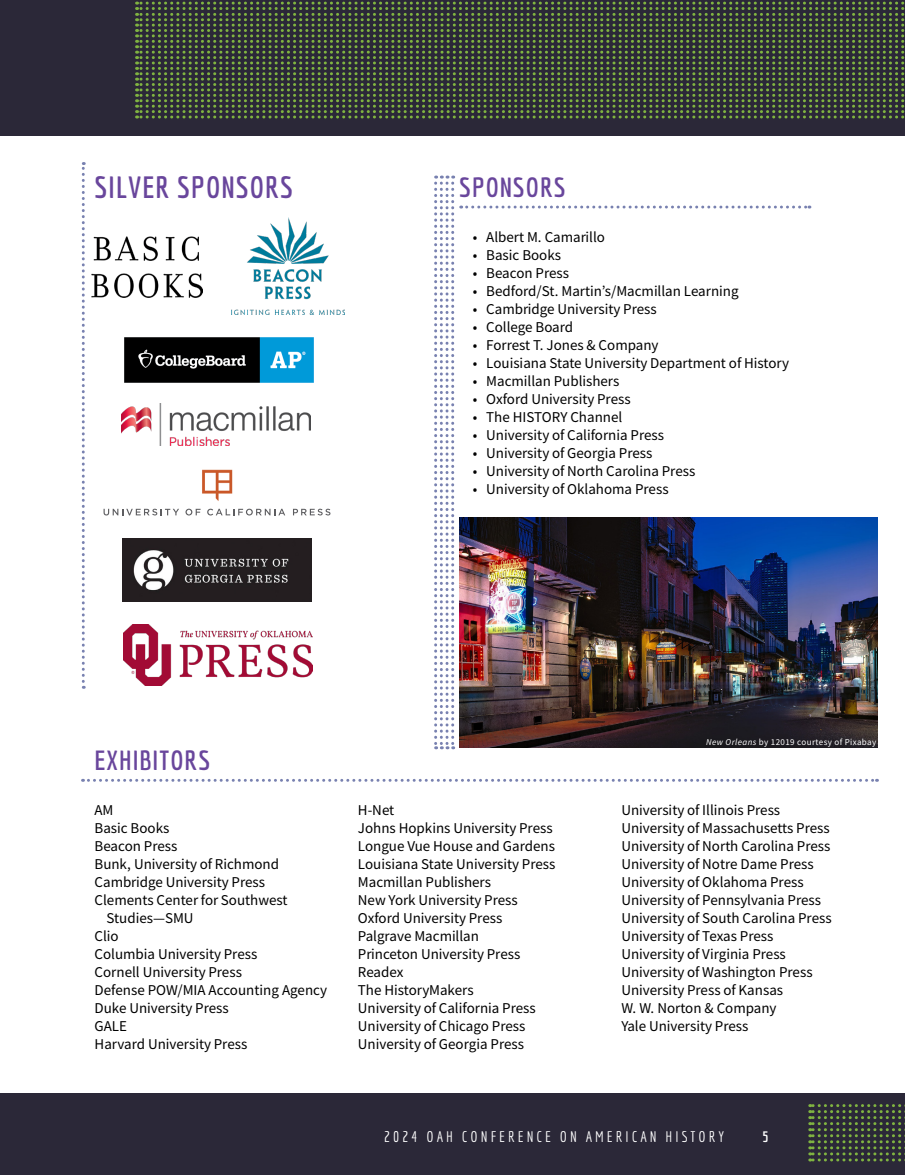
<style>
.page{position:relative;width:905px;height:1175px;background:#fff}
.page>*{position:absolute;margin:0;border:0;box-sizing:border-box;transform-origin:0 0}
.t1{font:700 30px "Economica";letter-spacing:.04em;color:#69469c}
.t2{font:700 27px "Economica";letter-spacing:.04em;color:#69469c}
.t3{font:15px/18px "Source Sans Variable";color:#000}
.t4{font:15px "Economica";letter-spacing:.2em;color:#fff}
.t5{font:700 15px "Economica";color:#fff}
.t6{font:9px "Source Sans Variable";letter-spacing:.04em;color:#fff}
.s1{font-style:italic}
</style>
<div class="page">
<svg style="left:434px;top:176px;width:20px;height:573px"></svg>
<svg style="left:82px;top:162px;width:3px;height:526px"></svg>
<svg style="left:82px;top:779px;width:795px;height:2px"></svg>
<svg style="left:460px;top:205px;width:350px;height:3px"></svg>
<div style="left:0;top:0;width:904px;height:135px;background:#2b2838"></div>
<svg style="left:136px;top:2px;width:768px;height:116px"></svg>
<img style="left:122px;top:403px;width:188px;height:43px">
<img style="left:202px;top:469px;width:31px;height:32px">
<img style="left:92px;top:236px;width:111px;height:61px">
<img style="left:231px;top:218px;width:114px;height:97px">
<img style="left:124px;top:338px;width:189px;height:44px">
<svg style="left:104px;top:508px;width:75px;height:7px"></svg>
<svg style="left:185px;top:508px;width:15px;height:7px"></svg>
<svg style="left:207px;top:508px;width:78px;height:7px"></svg>
<svg style="left:293px;top:508px;width:37px;height:7px"></svg>
<img style="left:122px;top:538px;width:189px;height:64px">
<img style="left:123px;top:624px;width:189px;height:61px">
<img style="left:459px;top:517px;width:419px;height:230px">
<div style="left:0;top:1094px;width:904px;height:80px;background:#2b2838"></div>
<svg style="left:809px;top:1104px;width:93px;height:57px"></svg>
<h2 class="t1" style="left:94px;top:170px;width:200px">SILVER SPONSORS</h2>
<h2 class="t2" style="left:459px;top:171px;width:108px">SPONSORS</h2>
<p class="t3" style="left:472px;top:228px;width:134px">• Albert M. Camarillo</p>
<p class="t3" style="left:472px;top:246px;width:90px">• Basic Books</p>
<p class="t3" style="left:472px;top:264px;width:98px">• Beacon Press</p>
<p class="t3" style="left:472px;top:282px;width:267px">• Bedford/St. Martin’s/Macmillan Learning</p>
<p class="t3" style="left:472px;top:300px;width:185px">• Cambridge University Press</p>
<p class="t3" style="left:472px;top:318px;width:102px">• College Board</p>
<p class="t3" style="left:472px;top:336px;width:187px">• Forrest T. Jones &amp; Company</p>
<p class="t3" style="left:472px;top:354px;width:318px">• Louisiana State University Department of History</p>
<p class="t3" style="left:472px;top:372px;width:148px">• Macmillan Publishers</p>
<p class="t3" style="left:472px;top:390px;width:159px">• Oxford University Press</p>
<p class="t3" style="left:472px;top:408px;width:151px">• The HISTORY Channel</p>
<p class="t3" style="left:472px;top:426px;width:193px">• University of California Press</p>
<p class="t3" style="left:472px;top:444px;width:181px">• University of Georgia Press</p>
<p class="t3" style="left:472px;top:462px;width:224px">• University of North Carolina Press</p>
<p class="t3" style="left:472px;top:480px;width:197px">• University of Oklahoma Press</p>
<h2 class="t2" style="left:94px;top:744px;width:117px">EXHIBITORS</h2>
<p class="t3" style="left:94px;top:801px;width:194px">AM<br>Basic Books<br>Beacon Press<br>Bunk, University of Richmond<br>Cambridge University Press<br>Clements Center for Southwest</p>
<p class="t3" style="left:94px;top:909px;width:234px;text-indent:12px">Studies—SMU<br>Clio<br>Columbia University Press<br>Cornell University Press<br>Defense POW/MIA Accounting Agency<br>Duke University Press<br>GALE<br>Harvard University Press</p>
<p class="t6" style="left:706px;top:736px;width:172px"><span class="s1">New Orleans</span> by 12019 courtesy of Pixabay</p>
<p class="t3" style="left:358px;top:801px;width:199px">H-Net<br>Johns Hopkins University Press<br>Longue Vue House and Gardens<br>Louisiana State University Press<br>Macmillan Publishers<br>New York University Press<br>Oxford University Press<br>Palgrave Macmillan<br>Princeton University Press<br>Readex<br>The HistoryMakers<br>University of California Press<br>University of Chicago Press<br>University of Georgia Press</p>
<p class="t3" style="left:621px;top:801px;width:212px">University of Illinois Press<br>University of Massachusetts Press<br>University of North Carolina Press<br>University of Notre Dame Press<br>University of Oklahoma Press<br>University of Pennsylvania Press<br>University of South Carolina Press<br>University of Texas Press<br>University of Virginia Press<br>University of Washington Press<br>University Press of Kansas</p>
<p class="t3" style="left:621px;top:999px;width:157px">W. W. Norton &amp; Company<br>Yale University Press</p>
<p class="t4" style="left:384px;top:1128px;width:342px">2024 OAH CONFERENCE ON AMERICAN HISTORY</p>
<p class="t5" style="left:762px;top:1127px;width:8px">5</p>
</div>
